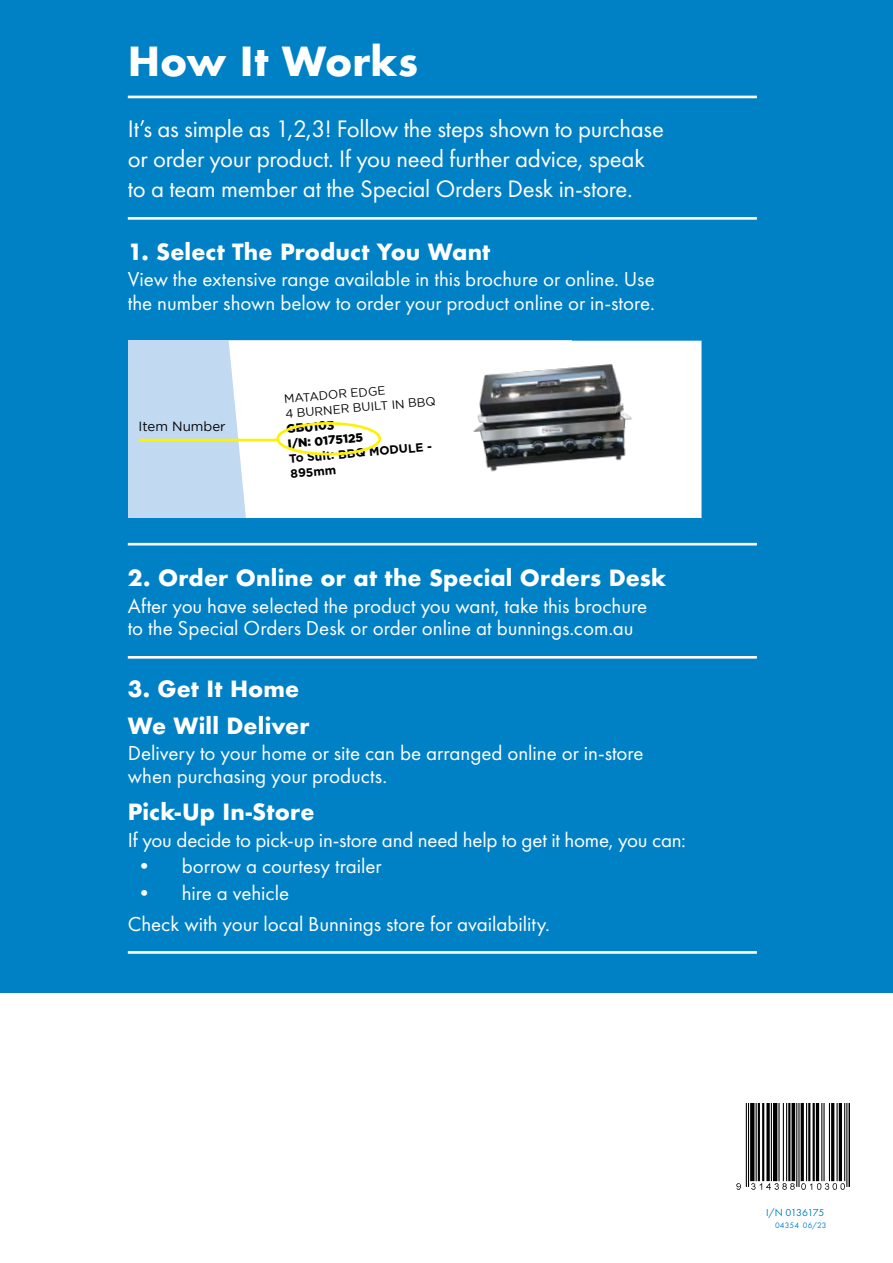
<style>
.page{position:relative;width:893px;height:1263px;background:#fff}
.page>*{position:absolute;margin:0;border:0;box-sizing:border-box;transform-origin:0 0}
.t1{font:700 39px "Futura";color:#fff}
.t2{font:24.75px/30px "Futura PT";letter-spacing:-.01em;color:#fff}
.t3{font:700 21.75px/37px "Futura";letter-spacing:.005em;color:#fff}
.t4{font:21px/22.5px "Futura PT";color:#fff}
.t5{font:13.35px "Gotham";color:#000}
.t6{font:12px/15px "Gotham";color:#000}
.t7{font:700 12px/15px "Gotham";color:#000}
.t8{font:900 12px/15px "Gotham";color:#000}
.t9{font:10.5px "Futura PT";letter-spacing:-.05em;color:#0081c6}
.t10{font:8.25px "Futura PT";letter-spacing:.02em;color:#0081c6}
</style>
<div class="page">
<div style="left:0;top:0;width:893px;height:993px;background:#0081c6"></div>
<img style="left:737px;top:1103px;width:112px;height:87px">
<hr style="left:128px;top:96px;width:629px;height:2px;background:#fff">
<hr style="left:128px;top:217px;width:629px;height:3px;background:#fff">
<hr style="left:128px;top:543px;width:629px;height:2px;background:#fff">
<hr style="left:128px;top:656px;width:629px;height:3px;background:#fff">
<hr style="left:128px;top:951px;width:629px;height:3px;background:#fff">
<div style="left:128px;top:340px;width:443px;height:178px;background:#c1daf2"></div>
<div style="left:229px;top:341px;width:472px;height:177px;background:#fff"></div>
<img style="left:459px;top:354px;width:188px;height:123px">
<hr style="left:139px;top:439px;width:139px;height:2px;background:#fff200">
<div style="left:276px;top:422px;width:105px;height:33px;border:3px solid #fff200;border-radius:50%"></div>
<h1 class="t1" style="left:128px;top:33px;width:292px">How It Works</h1>
<p class="t2" style="left:128px;top:114px;width:538px">It’s as simple as 1,2,3! Follow the steps shown to purchase or order your product. If you need further advice, speak to a team member at the Special Orders Desk in-store.</p>
<p class="t3" style="left:128px;top:233px;width:364px">1. Select The Product You Want</p>
<p class="t4" style="left:128px;top:267px;width:528px;line-height:24px">View the extensive range available in this brochure or online. Use the number shown below to order your product online or in-store.</p>
<p class="t5" style="left:139px;top:419px;width:89px">Item Number</p>
<p class="t6" style="left:283px;top:391px;width:152px;rotate:-5deg">MATADOR EDGE<br>4 BURNER BUILT IN BBQ</p>
<p class="t8" style="left:286px;top:421px;width:77px;rotate:-5deg">GB0103<br>I/N: 0175125</p>
<p class="t7" style="left:289px;top:451px;width:145px;rotate:-5deg">To Suit: BBQ MODULE -<br>895mm</p>
<p class="t3" style="left:128px;top:559px;width:540px">2. Order Online or at the Special Orders Desk</p>
<p class="t4" style="left:128px;top:594px;width:521px">After you have selected the product you want, take this brochure to the Special Orders Desk or order online at bunnings.com.au</p>
<p class="t3" style="left:128px;top:670px;width:183px">3. Get It Home<br>We Will Deliver</p>
<p class="t4" style="left:128px;top:742px;width:517px">Delivery to your home or site can be arranged online or in-store when purchasing your products.</p>
<p class="t3" style="left:128px;top:793px;width:188px">Pick-Up In-Store</p>
<p class="t4" style="left:128px;top:828px;width:560px">If you decide to pick-up in-store and need help to get it home, you can:</p>
<p class="t4" style="left:134px;top:855px;width:249px">• borrow a courtesy trailer</p>
<p class="t4" style="left:128px;top:877px;width:424px;line-height:31px">• hire a vehicle<br>Check with your local Bunnings store for availability.</p>
<p class="t9" style="left:766px;top:1206px;width:60px">I/N 0136175</p>
<p class="t10" style="left:775px;top:1220px;width:53px">04354 06/23</p>
</div>
